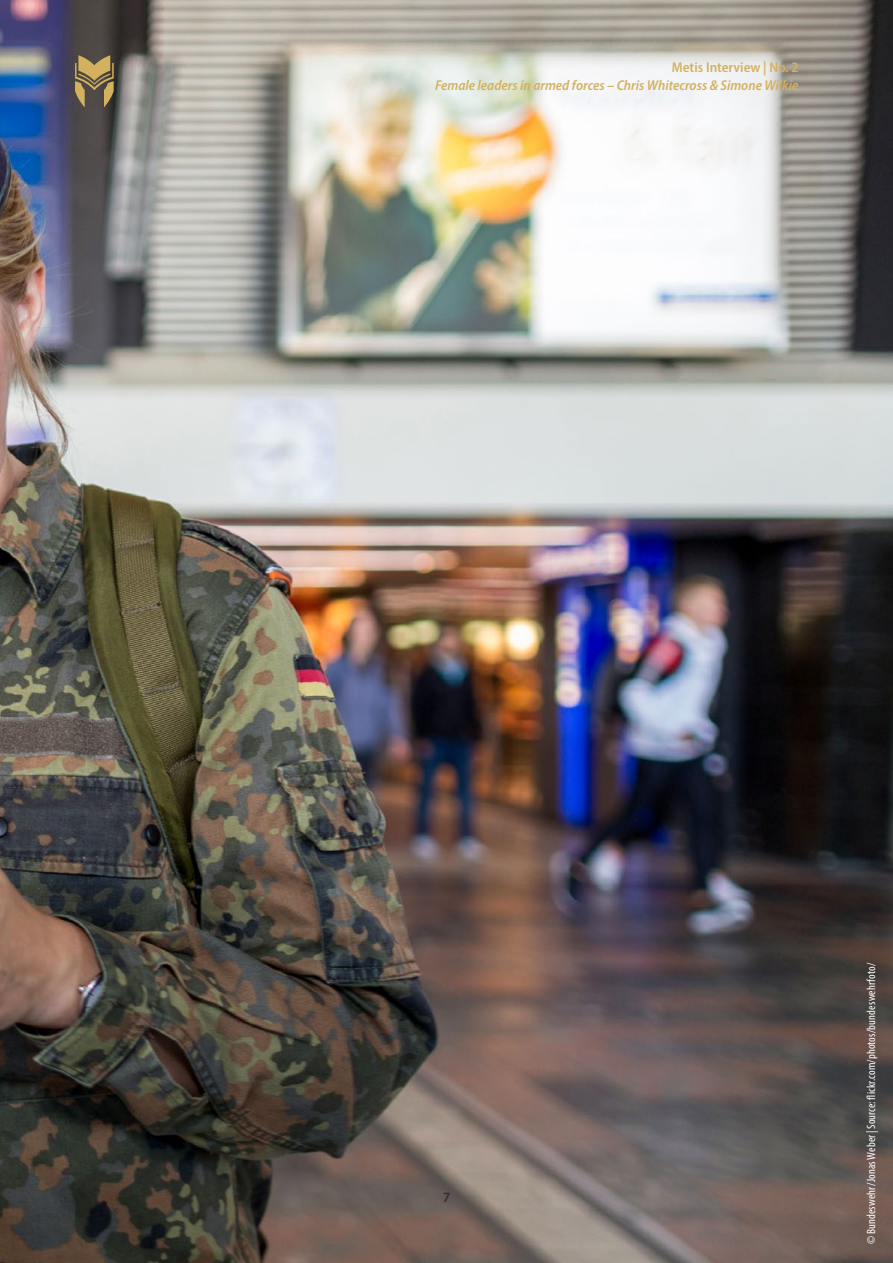
<style>
.page{position:relative;width:893px;height:1263px;background:#fff}
.page>*{position:absolute;margin:0;border:0;box-sizing:border-box;transform-origin:0 0}
.t1{font:italic 600 semi-condensed 14.25px "Myriad Pro";color:#d3b15e}
.t2{font:600 semi-condensed 14.25px "Myriad Pro";color:#d3b15e}
.t3{font:600 14.25px "Myriad Pro";color:#323232}
.t4{font:condensed 12px "Myriad Pro";letter-spacing:.01em;color:#fff}
</style>
<div class="page">
<img style="left:0;top:0;width:892px;height:1263px">
<svg style="left:75px;top:55px;width:39px;height:52px;background:#8b784f"></svg>
<p class="t2" style="left:671px;top:58px;width:128px">Metis Interview | No. 2</p>
<p class="t1" style="left:435px;top:76px;width:365px">Female leaders in armed forces – Chris Whitecross &amp; Simone Wilkie</p>
<p class="t3" style="left:442px;top:1188px;width:9px">7</p>
<p class="t4" style="left:864px;top:1244px;width:283px;rotate:-90deg">© Bundeswehr/Jonas Weber | Source: flickr.com/photos/bundeswehrfoto/</p>
</div>
